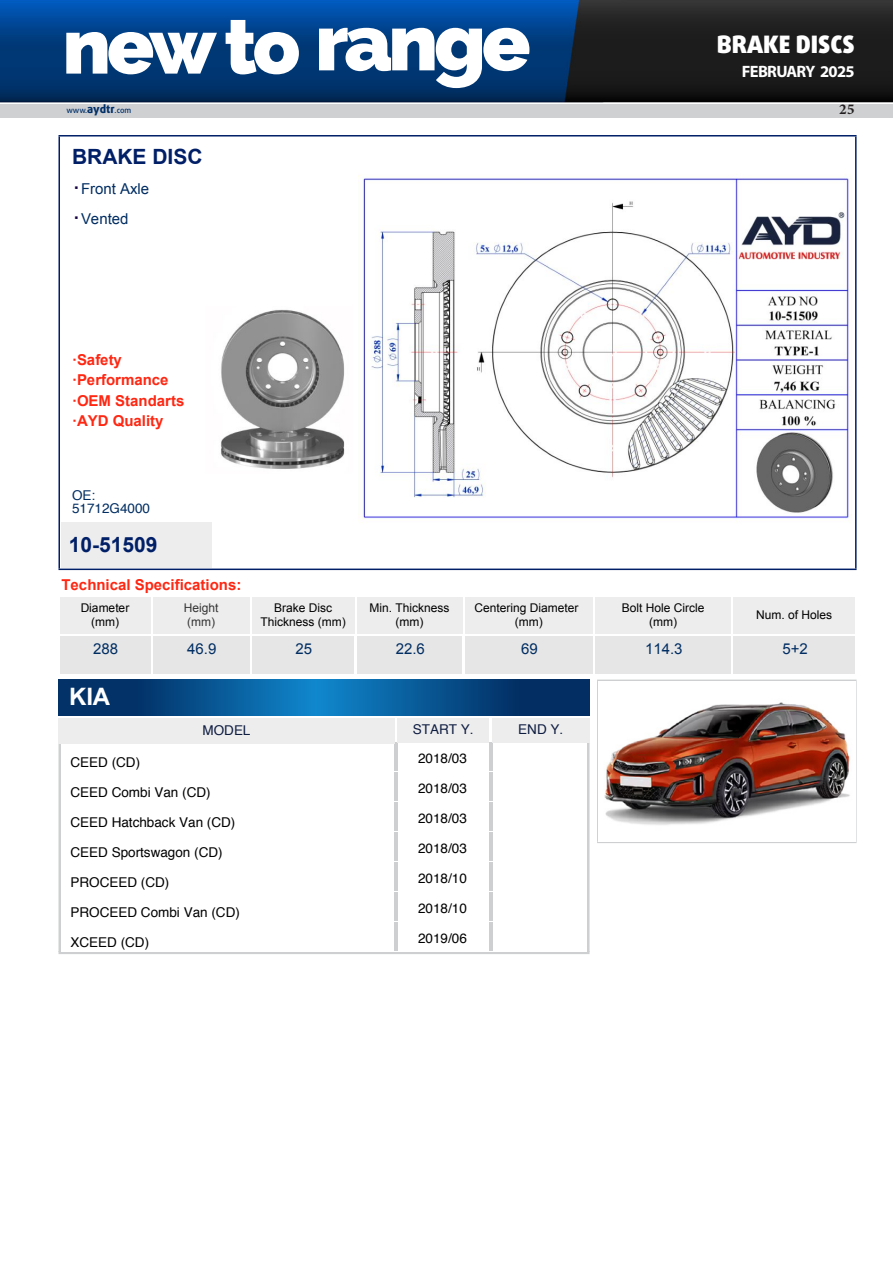
<style>
.page{position:relative;width:893px;height:1263px;background:#fff}
.page>*{position:absolute;margin:0;border:0;box-sizing:border-box;transform-origin:0 0}
.t1{font:900 24px "Daxline Pro";color:#fff}
.t2{font:700 24px "Arial";color:#fff}
.t3{font:700 21px "Arial";color:#001f67}
.t4{font:700 16.5px "Myriad Pro";letter-spacing:-.04em;color:#fff}
.t5{font:700 15px/20.7px "Arial";color:#ff2712}
.t6{font:15px/30px "Arial";color:#002d62}
.t7{font:700 15px "Minion Pro";color:#231f20}
.t8{font:13.5px "Helvetica";color:#000}
.t9{font:13.5px "Helvetica";color:#0f1d41}
.t10{font:13.5px/13.5px "Helvetica";color:#002d62}
.t11{font:12px/13.5px "Arial";color:#000;text-align:center}
.t12{font:12px/13.5px "Arial";color:#343434}
.t13{font:500 7.8px "Daxline Pro";color:#003069}
.s1{font-weight:800;font-size:11.1px}
.s2{font-weight:700;font-size:18px;color:#140041}
</style>
<div class="page">
<img style="left:0;top:0;width:893px;height:103px">
<div style="left:0;top:104px;width:893px;height:18px;background:#cfd0d2"></div>
<svg style="left:319px;top:28px;width:210px;height:60px"></svg>
<svg style="left:66px;top:20px;width:233px;height:54px"></svg>
<div style="left:0;top:119px;width:892px;height:885px;background:#fff"></div>
<hr style="left:58px;top:135px;width:798px;height:2px;background:#001f67">
<hr style="left:58px;top:569px;width:798px;height:1px;background:#001f67">
<hr style="left:855px;top:137px;width:1px;height:432px;background:#001f67">
<hr style="left:58px;top:137px;width:2px;height:432px;background:#001f67">
<img style="left:221px;top:309px;width:124px;height:160px">
<div style="left:62px;top:522px;width:150px;height:45px;background:#ededee"></div>
<svg style="left:586px;top:742px;width:4px;height:209px"></svg>
<hr style="left:58px;top:951px;width:532px;height:3px;background:#cdcfd0">
<svg style="left:58px;top:744px;width:3px;height:207px"></svg>
<hr style="left:394px;top:742px;width:4px;height:29px;background:#cdcfd0">
<hr style="left:489px;top:742px;width:3px;height:29px;background:#cdcfd0">
<hr style="left:394px;top:772px;width:4px;height:29px;background:#cdcfd0">
<hr style="left:489px;top:772px;width:3px;height:29px;background:#cdcfd0">
<hr style="left:394px;top:802px;width:4px;height:29px;background:#cdcfd0">
<hr style="left:489px;top:802px;width:3px;height:29px;background:#cdcfd0">
<hr style="left:394px;top:832px;width:4px;height:29px;background:#cdcfd0">
<hr style="left:489px;top:832px;width:3px;height:29px;background:#cdcfd0">
<hr style="left:394px;top:862px;width:4px;height:29px;background:#cdcfd0">
<hr style="left:489px;top:862px;width:3px;height:29px;background:#cdcfd0">
<hr style="left:394px;top:893px;width:4px;height:28px;background:#cdcfd0">
<hr style="left:489px;top:893px;width:3px;height:28px;background:#cdcfd0">
<hr style="left:394px;top:923px;width:4px;height:28px;background:#cdcfd0">
<hr style="left:489px;top:923px;width:3px;height:28px;background:#cdcfd0">
<svg style="left:58px;top:680px;width:532px;height:36px;background:#074f8b"></svg>
<hr style="left:597px;top:680px;width:259px;height:1px;background:#cdcfd0">
<hr style="left:597px;top:842px;width:259px;height:1px;background:#cdcfd0">
<hr style="left:855px;top:681px;width:1px;height:161px;background:#cdcfd0">
<hr style="left:597px;top:681px;width:1px;height:161px;background:#cdcfd0">
<img style="left:604px;top:702px;width:246px;height:123px">
<div style="left:398px;top:719px;width:91px;height:23px;background:#ededee"></div>
<div style="left:492px;top:719px;width:98px;height:23px;background:#ededee"></div>
<div style="left:58px;top:718px;width:336px;height:26px;background:#ededee"></div>
<svg style="left:60px;top:626px;width:91px;height:48px"></svg>
<div style="left:60px;top:651px;width:90px;height:23px;background:#e6e6e6"></div>
<div style="left:60px;top:636px;width:90px;height:27px;background:#e6e6e6"></div>
<div style="left:153px;top:626px;width:96px;height:50px;background:linear-gradient(to right,#fff,#fff)"></div>
<div style="left:153px;top:651px;width:96px;height:23px;background:#e6e6e6"></div>
<div style="left:153px;top:636px;width:96px;height:24px;background:#e6e6e6"></div>
<img style="left:358px;top:174px;width:494px;height:349px">
<div style="left:252px;top:628px;width:103px;height:48px;background:linear-gradient(to right,#fff,#fff)"></div>
<div style="left:252px;top:650px;width:102px;height:24px;background:#e6e6e6"></div>
<div style="left:252px;top:636px;width:102px;height:24px;background:#e6e6e6"></div>
<div style="left:354px;top:630px;width:108px;height:45px;background:linear-gradient(to right,#fff,#fff)"></div>
<div style="left:357px;top:650px;width:105px;height:24px;background:#e6e6e6"></div>
<div style="left:357px;top:636px;width:105px;height:27px;background:#e6e6e6"></div>
<svg style="left:462px;top:628px;width:134px;height:46px"></svg>
<div style="left:465px;top:651px;width:127px;height:23px;background:#e6e6e6"></div>
<div style="left:465px;top:636px;width:127px;height:27px;background:#e6e6e6"></div>
<svg style="left:594px;top:630px;width:140px;height:44px"></svg>
<div style="left:596px;top:651px;width:134px;height:23px;background:#e6e6e6"></div>
<div style="left:596px;top:636px;width:134px;height:27px;background:#e6e6e6"></div>
<div style="left:734px;top:630px;width:122px;height:48px;background:linear-gradient(to right,#fff,#fff)"></div>
<div style="left:734px;top:651px;width:121px;height:23px;background:#e6e6e6"></div>
<div style="left:734px;top:636px;width:121px;height:27px;background:#e6e6e6"></div>
<div style="left:60px;top:597px;width:90px;height:36px;background:#ededee"></div>
<div style="left:153px;top:597px;width:96px;height:36px;background:#ededee"></div>
<div style="left:252px;top:597px;width:102px;height:36px;background:#ededee"></div>
<div style="left:357px;top:597px;width:105px;height:36px;background:#ededee"></div>
<div style="left:465px;top:597px;width:127px;height:36px;background:#ededee"></div>
<div style="left:596px;top:597px;width:134px;height:36px;background:#ededee"></div>
<div style="left:734px;top:597px;width:121px;height:36px;background:#ededee"></div>
<h1 class="t1" style="left:717px;top:29px;width:139px">BRAKE DISCS</h1>
<p class="t4" style="left:742px;top:60px;width:114px">FEBRUARY 2025</p>
<p class="t13" style="left:66px;top:105px;width:66px">www.<span class="s1">aydtr</span>.com</p>
<p class="t7" style="left:839px;top:99px;width:17px">25</p>
<h2 class="t3" style="left:72px;top:142px;width:132px">BRAKE DISC</h2>
<p class="t6" style="left:74px;top:173px;width:77px"><span class="s2">·</span>Front Axle <span class="s2">·</span>Vented</p>
<p class="t5" style="left:72px;top:349px;width:114px">·Safety ·Performance ·OEM Standarts ·AYD Quality</p>
<p class="t10" style="left:72px;top:488px;width:80px">OE:<br>51712G4000</p>
<h2 class="t3" style="left:69px;top:531px;width:90px">10-51509</h2>
<p class="t5" style="left:62px;top:574px;width:181px">Technical Specifications:</p>
<p class="t11" style="left:81px;top:601px;width:50px">Diameter (mm)</p>
<p class="t12" style="left:184px;top:601px;width:36px">Height (mm)</p>
<p class="t11" style="left:260px;top:601px;width:87px">Brake Disc<br>Thickness (mm)</p>
<p class="t11" style="left:369px;top:601px;width:81px">Min. Thickness (mm)</p>
<p class="t11" style="left:474px;top:601px;width:105px">Centering Diameter (mm)</p>
<p class="t11" style="left:622px;top:601px;width:84px">Bolt Hole Circle (mm)</p>
<p class="t11" style="left:756px;top:608px;width:77px">Num. of Holes</p>
<p class="t6" style="left:93px;top:634px;width:27px">288</p>
<p class="t6" style="left:187px;top:634px;width:31px">46.9</p>
<p class="t6" style="left:295px;top:634px;width:18px">25</p>
<p class="t6" style="left:396px;top:634px;width:31px">22.6</p>
<p class="t6" style="left:521px;top:634px;width:18px">69</p>
<p class="t6" style="left:645px;top:634px;width:39px">114.3</p>
<p class="t6" style="left:782px;top:634px;width:27px">5+2</p>
<h1 class="t2" style="left:69px;top:681px;width:43px">KIA</h1>
<p class="t9" style="left:202px;top:720px;width:49px">MODEL</p>
<p class="t9" style="left:413px;top:719px;width:62px">START Y.</p>
<p class="t9" style="left:518px;top:719px;width:46px">END Y.</p>
<p class="t8" style="left:70px;top:751px;width:71px">CEED (CD)</p>
<p class="t8" style="left:418px;top:748px;width:50px">2018/03</p>
<p class="t8" style="left:70px;top:781px;width:142px">CEED Combi Van (CD)</p>
<p class="t8" style="left:418px;top:778px;width:50px">2018/03</p>
<p class="t8" style="left:70px;top:811px;width:166px">CEED Hatchback Van (CD)</p>
<p class="t8" style="left:418px;top:808px;width:50px">2018/03</p>
<p class="t8" style="left:70px;top:841px;width:154px">CEED Sportswagon (CD)</p>
<p class="t8" style="left:418px;top:838px;width:50px">2018/03</p>
<p class="t8" style="left:70px;top:871px;width:100px">PROCEED (CD)</p>
<p class="t8" style="left:418px;top:868px;width:50px">2018/10</p>
<p class="t8" style="left:70px;top:901px;width:171px">PROCEED Combi Van (CD)</p>
<p class="t8" style="left:418px;top:898px;width:50px">2018/10</p>
<p class="t8" style="left:70px;top:931px;width:80px">XCEED (CD)</p>
<p class="t8" style="left:418px;top:928px;width:50px">2019/06</p>
</div>
